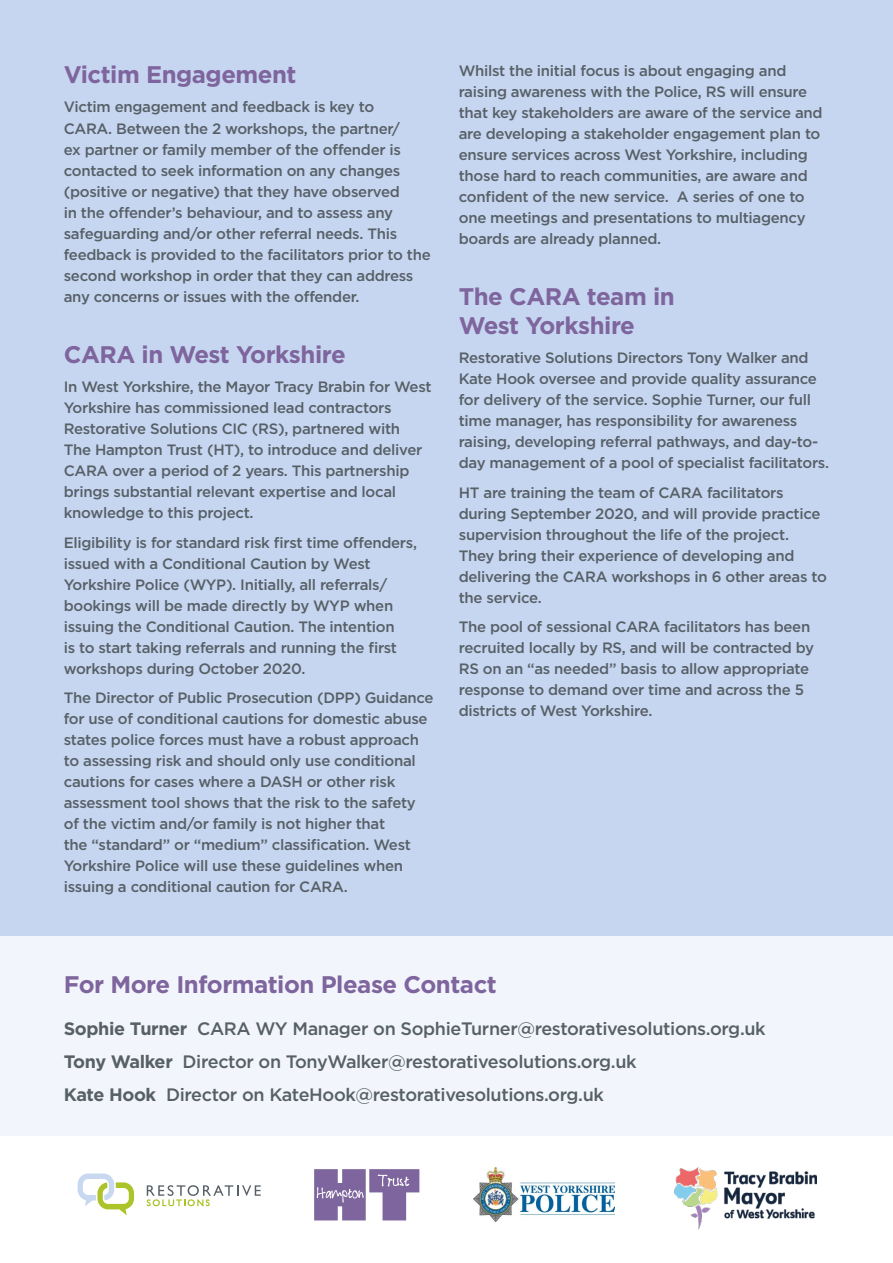
<style>
.page{position:relative;width:893px;height:1263px;background:#fff}
.page>*{position:absolute;margin:0;border:0;box-sizing:border-box;transform-origin:0 0}
.t1{font:700 24px/28.7px "Gotham";letter-spacing:-.02em;color:#7e659d}
.t2{font:500 18px/32.7px "Gotham";letter-spacing:-.02em;color:#576067}
.t3{font:500 15px/21px "Gotham";letter-spacing:-.02em;color:#576067}
.s1{font-weight:700}
</style>
<div class="page">
<div style="left:0;top:510px;width:893px;height:625px;background:#f2f5fc"></div>
<div style="left:0;top:0;width:893px;height:935px;background:#c7d6f0"></div>
<img style="left:474px;top:1168px;width:140px;height:53px">
<svg style="left:147px;top:1185px;width:114px;height:21px"></svg>
<svg style="left:78px;top:1173px;width:56px;height:42px"></svg>
<svg style="left:314px;top:1169px;width:105px;height:51px"></svg>
<img style="left:674px;top:1167px;width:143px;height:62px">
<h1 class="t1" style="left:64px;top:60px;width:234px">Victim Engagement</h1>
<p class="t3" style="left:64px;top:96px;width:368px">Victim engagement and feedback is key to<br>CARA. Between the 2 workshops, the partner/<br>ex partner or family member of the offender is contacted to seek information on any changes (positive or negative) that they have observed<br>in the offender’s behaviour, and to assess any safeguarding and/or other referral needs. This feedback is provided to the facilitators prior to the second workshop in order that they can address any concerns or issues with the offender.</p>
<h1 class="t1" style="left:64px;top:340px;width:283px">CARA in West Yorkshire</h1>
<p class="t3" style="left:64px;top:376px;width:369px">In West Yorkshire, the Mayor Tracy Brabin for West Yorkshire has commissioned lead contractors Restorative Solutions CIC (RS), partnered with<br>The Hampton Trust (HT), to introduce and deliver CARA over a period of 2 years. This partnership brings substantial relevant expertise and local knowledge to this project.</p>
<p class="t3" style="left:64px;top:532px;width:355px">Eligibility is for standard risk first time offenders, issued with a Conditional Caution by West Yorkshire Police (WYP). Initially, all referrals/ bookings will be made directly by WYP when issuing the Conditional Caution. The intention<br>is to start taking referrals and running the first workshops during October 2020.</p>
<p class="t3" style="left:64px;top:687px;width:371px">The Director of Public Prosecution (DPP) Guidance for use of conditional cautions for domestic abuse states police forces must have a robust approach to assessing risk and should only use conditional cautions for cases where a DASH or other risk assessment tool shows that the risk to the safety of the victim and/or family is not higher that<br>the “standard” or “medium” classification. West Yorkshire Police will use these guidelines when issuing a conditional caution for CARA.</p>
<p class="t3" style="left:459px;top:60px;width:365px">Whilst the initial focus is about engaging and raising awareness with the Police, RS will ensure that key stakeholders are aware of the service and are developing a stakeholder engagement plan to ensure services across West Yorkshire, including those hard to reach communities, are aware and confident of the new service. A series of one to one meetings and presentations to multiagency boards are already planned.</p>
<h1 class="t1" style="left:459px;top:282px;width:217px">The CARA team in<br>West Yorkshire</h1>
<p class="t3" style="left:459px;top:347px;width:372px">Restorative Solutions Directors Tony Walker and Kate Hook oversee and provide quality assurance for delivery of the service. Sophie Turner, our full time manager, has responsibility for awareness raising, developing referral pathways, and day-to&shy;day management of a pool of specialist facilitators.</p>
<p class="t3" style="left:459px;top:482px;width:370px">HT are training the team of CARA facilitators during September 2020, and will provide practice supervision throughout the life of the project.<br>They bring their experience of developing and delivering the CARA workshops in 6 other areas to the service.</p>
<p class="t3" style="left:459px;top:616px;width:357px">The pool of sessional CARA facilitators has been recruited locally by RS, and will be contracted by RS on an “as needed” basis to allow appropriate response to demand over time and across the 5 districts of West Yorkshire.</p>
<h1 class="t1" style="left:64px;top:970px;width:435px">For More Information Please Contact</h1>
<p class="t2" style="left:64px;top:1012px;width:703px"><span class="s1">Sophie Turner</span> CARA WY Manager on SophieTurner@restorativesolutions.org.uk<br><span class="s1">Tony Walker</span> Director on TonyWalker@restorativesolutions.org.uk<br><span class="s1">Kate Hook</span> Director on KateHook@restorativesolutions.org.uk</p>
</div>
